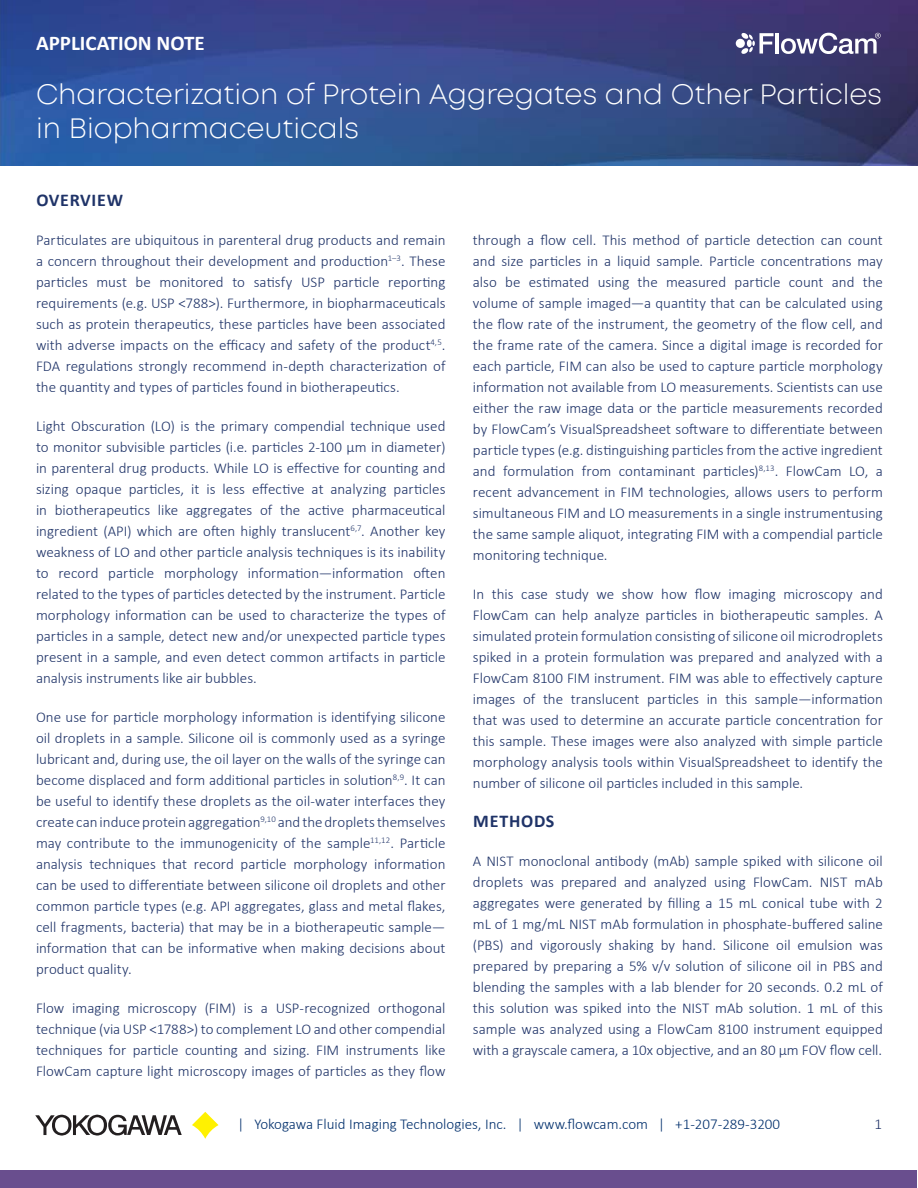
<style>
.page{position:relative;width:918px;height:1188px;background:#fff}
.page>*{position:absolute;margin:0;border:0;box-sizing:border-box;transform-origin:0 0}
.t1{font:300 28.5px/34.2px "Mont";color:#fff}
.t2{font:700 21px "Calibri";color:#fff}
.t3{font:700 18px "Calibri";letter-spacing:.04em;color:#1f3368}
.t4{font:300 15px/21px "Calibri";color:#1f3368;text-align:justify}
.t5{font:300 15px "Calibri";color:#002f6c}
.t6{font:300 15px "Calibri";color:#1f3267}
</style>
<div class="page">
<div style="left:1px;top:1170px;width:916px;height:18px;background:#694e8e"></div>
<img style="left:0;top:0;width:918px;height:166px">
<div style="left:736px;top:39px;width:9px;height:9px;background:#fff;border-radius:50%"></div>
<svg style="left:741px;top:33px;width:33px;height:21px"></svg>
<hr style="left:775px;top:33px;width:4px;height:21px;background:#fff">
<svg style="left:781px;top:33px;width:100px;height:21px"></svg>
<svg style="left:192px;top:1112px;width:27px;height:27px"></svg>
<svg style="left:35px;top:1115px;width:147px;height:21px"></svg>
<p class="t2" style="left:36px;top:28px;width:170px">APPLICATION NOTE</p>
<p class="t1" style="left:36px;top:77px;width:848px">Characterization of Protein Aggregates and Other Particles in Biopharmaceuticals</p>
<p class="t3" style="left:36px;top:188px;width:88px">OVERVIEW</p>
<p class="t4" style="left:36px;top:230px;width:411px">Particulates are ubiquitous in parenteral drug products and remain a concern throughout their development and production<sup>1–3</sup>. These particles must be monitored to satisfy USP particle reporting requirements (e.g. USP &lt;788&gt;). Furthermore, in biopharmaceuticals such as protein therapeutics, these particles have been associated with adverse impacts on the efficacy and safety of the product<sup>4,5</sup>.<br>FDA regulations strongly recommend in-depth characterization of the quantity and types of particles found in biotherapeutics.</p>
<p class="t4" style="left:36px;top:416px;width:411px">Light Obscuration (LO) is the primary compendial technique used to monitor subvisible particles (i.e. particles 2-100 μm in diameter) in parenteral drug products. While LO is effective for counting and sizing opaque particles, it is less effective at analyzing particles in biotherapeutics like aggregates of the active pharmaceutical ingredient (API) which are often highly translucent<sup>6,7</sup>. Another key weakness of LO and other particle analysis techniques is its inability to record particle morphology information—information often related to the types of particles detected by the instrument. Particle morphology information can be used to characterize the types of particles in a sample, detect new and/or unexpected particle types present in a sample, and even detect common artifacts in particle analysis instruments like air bubbles.</p>
<p class="t4" style="left:36px;top:707px;width:411px">One use for particle morphology information is identifying silicone oil droplets in a sample. Silicone oil is commonly used as a syringe lubricant and, during use, the oil layer on the walls of the syringe can become displaced and form additional particles in solution<sup>8,9</sup>. It can be useful to identify these droplets as the oil-water interfaces they create can induce protein aggregation<sup>9,10</sup> and the droplets themselves may contribute to the immunogenicity of the sample<sup>11,12</sup>. Particle analysis techniques that record particle morphology information can be used to differentiate between silicone oil droplets and other common particle types (e.g. API aggregates, glass and metal flakes, cell fragments, bacteria) that may be in a biotherapeutic sample— information that can be informative when making decisions about product quality.</p>
<p class="t4" style="left:36px;top:998px;width:411px">Flow imaging microscopy (FIM) is a USP-recognized orthogonal technique (via USP &lt;1788&gt;) to complement LO and other compendial techniques for particle counting and sizing. FIM instruments like FlowCam capture light microscopy images of particles as they flow</p>
<p class="t4" style="left:473px;top:229px;width:411px">through a flow cell. This method of particle detection can count and size particles in a liquid sample. Particle concentrations may also be estimated using the measured particle count and the volume of sample imaged—a quantity that can be calculated using the flow rate of the instrument, the geometry of the flow cell, and the frame rate of the camera. Since a digital image is recorded for each particle, FIM can also be used to capture particle morphology information not available from LO measurements. Scientists can use either the raw image data or the particle measurements recorded by FlowCam’s VisualSpreadsheet software to differentiate between particle types (e.g. distinguishing particles from the active ingredient and formulation from contaminant particles)<sup>8,13</sup>. FlowCam LO, a recent advancement in FIM technologies, allows users to perform simultaneous FIM and LO measurements in a single instrumentusing the same sample aliquot, integrating FIM with a compendial particle monitoring technique.</p>
<p class="t4" style="left:473px;top:583px;width:411px">In this case study we show how flow imaging microscopy and FlowCam can help analyze particles in biotherapeutic samples. A simulated protein formulation consisting of silicone oil microdroplets spiked in a protein formulation was prepared and analyzed with a FlowCam 8100 FIM instrument. FIM was able to effectively capture images of the translucent particles in this sample—information that was used to determine an accurate particle concentration for this sample. These images were also analyzed with simple particle morphology analysis tools within VisualSpreadsheet to identify the number of silicone oil particles included in this sample.</p>
<p class="t3" style="left:473px;top:808px;width:83px">METHODS</p>
<p class="t4" style="left:473px;top:850px;width:411px">A NIST monoclonal antibody (mAb) sample spiked with silicone oil droplets was prepared and analyzed using FlowCam. NIST mAb aggregates were generated by filling a 15 mL conical tube with 2 mL of 1 mg/mL NIST mAb formulation in phosphate-buffered saline (PBS) and vigorously shaking by hand. Silicone oil emulsion was prepared by preparing a 5% v/v solution of silicone oil in PBS and blending the samples with a lab blender for 20 seconds. 0.2 mL of this solution was spiked into the NIST mAb solution. 1 mL of this sample was analyzed using a FlowCam 8100 instrument equipped with a grayscale camera, a 10x objective, and an 80 μm FOV flow cell.</p>
<p class="t5" style="left:237px;top:1115px;width:544px">| Yokogawa Fluid Imaging Technologies, Inc. | www.flowcam.com | +1-207-289-3200</p>
<p class="t6" style="left:874px;top:1114px;width:9px">1</p>
</div>
